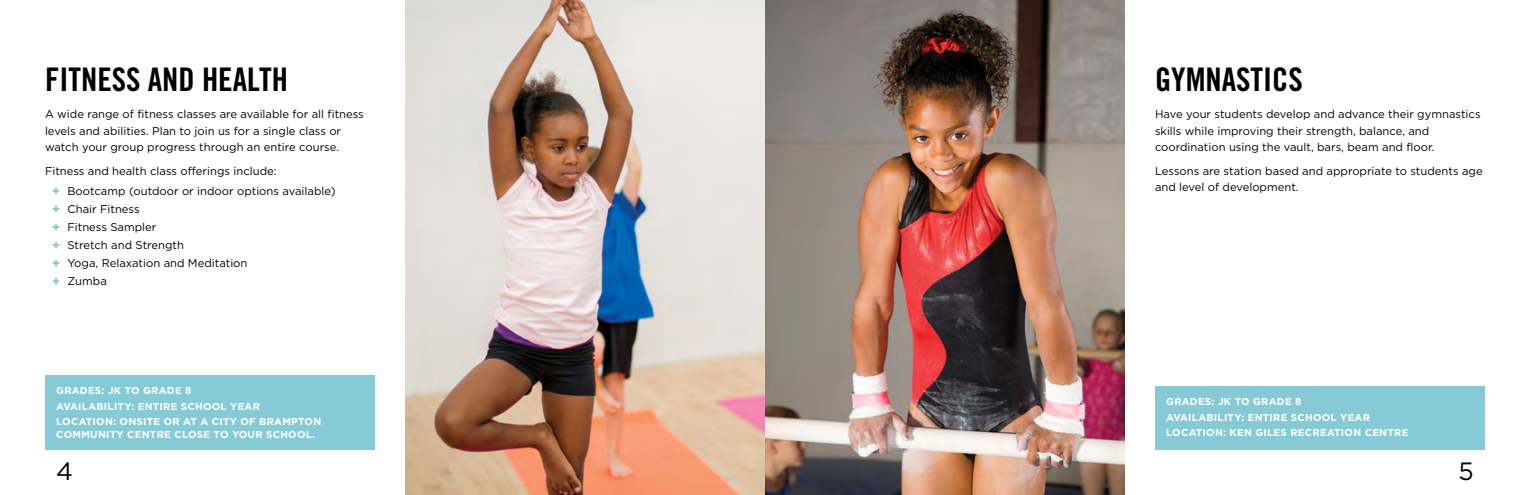
<style>
.page{position:relative;width:1530px;height:495px;background:#fff}
.page>*{position:absolute;margin:0;border:0;box-sizing:border-box;transform-origin:0 0}
.t1{font:32.5px "Trade Gothic LT Std Bd Cn 20";color:#000}
.t2{font:25px "Gotham";color:#000}
.t3{font:11.25px/16.2px "Gotham";color:#000}
.t4{font:700 10px/15.4px "Gotham";letter-spacing:.025em;color:#fff}
.s1{color:#86cad6}
</style>
<div class="page">
<div style="left:45px;top:375px;width:330px;height:75px;background:#86cad6"></div>
<img style="left:405px;top:0;width:720px;height:495px">
<div style="left:1155px;top:386px;width:330px;height:64px;background:#86cad6"></div>
<h1 class="t1" style="left:45px;top:60px;width:245px">FITNESS AND HEALTH</h1>
<p class="t3" style="left:45px;top:106px;width:320px">A wide range of fitness classes are available for all fitness levels and abilities. Plan to join us for a single class or watch your group progress through an entire course.</p>
<p class="t3" style="left:52px;top:161px;width:285px;line-height:20px;text-indent:-8px">Fitness and health class offerings include:<br><span class="s1">+</span> Bootcamp (outdoor or indoor options available)</p>
<p class="t3" style="left:52px;top:200px;width:197px;line-height:18.1px"><span class="s1">+</span> Chair Fitness<br><span class="s1">+</span> Fitness Sampler<br><span class="s1">+</span> Stretch and Strength<br><span class="s1">+</span> Yoga, Relaxation and Meditation <span class="s1">+</span> Zumba</p>
<p class="t4" style="left:56px;top:383px;width:267px">GRADES: JK TO GRADE 8<br>AVAILABILITY: ENTIRE SCHOOL YEAR<br>LOCATION: ONSITE OR AT A CITY OF BRAMPTON</p>
<p class="t4" style="left:56px;top:426px;width:260px">COMMUNITY CENTRE CLOSE TO YOUR SCHOOL.</p>
<h1 class="t1" style="left:1155px;top:60px;width:150px">GYMNASTICS</h1>
<p class="t3" style="left:1155px;top:106px;width:327px">Have your students develop and advance their gymnastics skills while improving their strength, balance, and coordination using the vault, bars, beam and floor.</p>
<p class="t3" style="left:1155px;top:162px;width:329px">Lessons are station based and appropriate to students age and level of development.</p>
<p class="t4" style="left:1166px;top:394px;width:244px">GRADES: JK TO GRADE 8<br>AVAILABILITY: ENTIRE SCHOOL YEAR<br>LOCATION: KEN GILES RECREATION CENTRE</p>
<h2 class="t2" style="left:56px;top:457px;width:18px">4</h2>
<h2 class="t2" style="left:1458px;top:457px;width:17px">5</h2>
</div>
